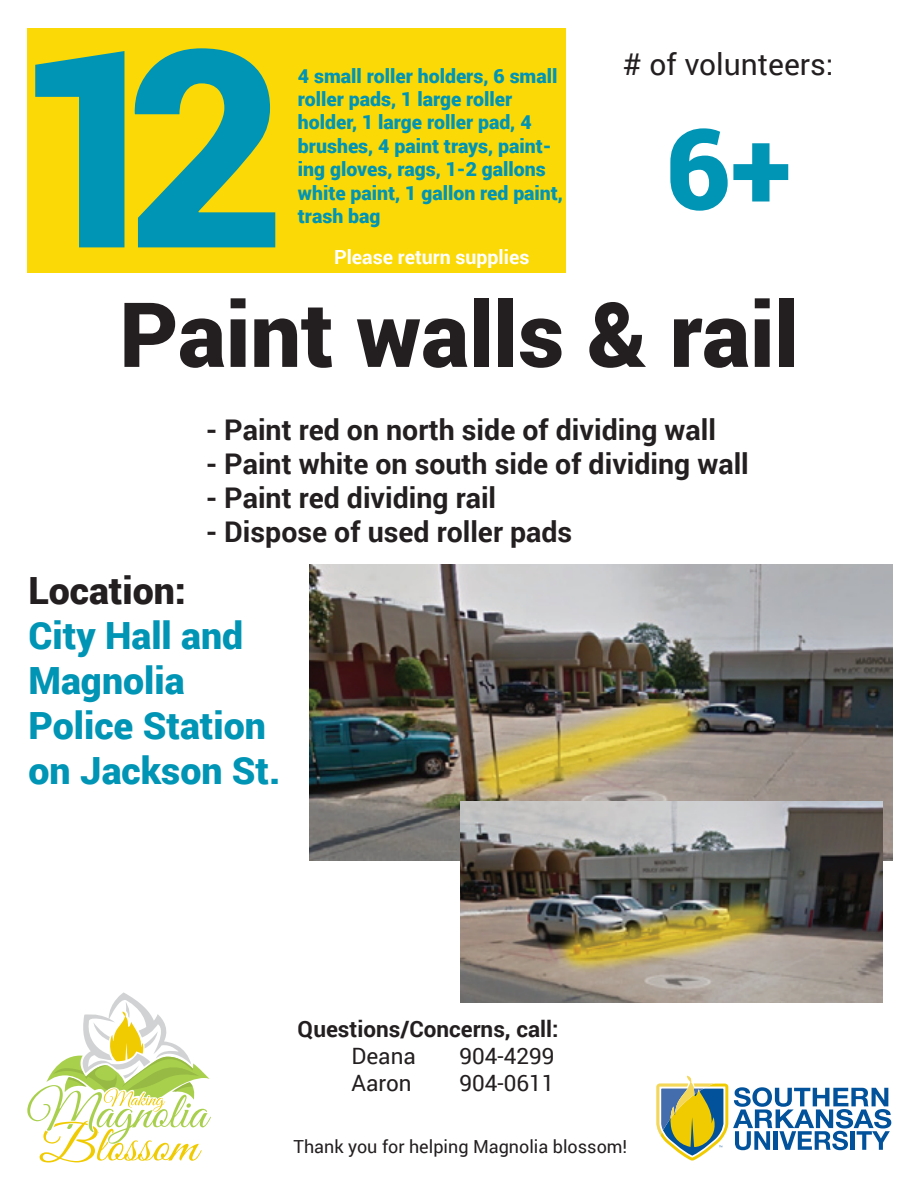
<style>
.page{position:relative;width:918px;height:1188px;background:#fff}
.page>*{position:absolute;margin:0;border:0;box-sizing:border-box;transform-origin:0 0}
.t1{font:900 276px "Roboto";color:#0094b5}
.t2{font:900 112.5px "Roboto";color:#0094b5}
.t3{font:900 90px "Roboto";color:#231f20}
.t4{font:900 37.5px/45px "Roboto";color:#0094b5}
.t5{font:900 37.5px "Roboto";color:#231f20}
.t6{font:30px "Roboto";color:#231f20}
.t7{font:700 28.5px "Roboto";color:#231f20}
.t8{font:22.5px "Roboto";color:#231f20}
.t9{font:700 22.5px "Roboto";color:#231f20}
.t10{font:900 19.5px/23.4px "Roboto";color:#0094b5}
.t11{font:700 19.5px "Roboto";color:#fff}
.t12{font:18px "Roboto";color:#231f20}
</style>
<div class="page">
<img style="left:310px;top:565px;width:582px;height:295px">
<div style="left:27px;top:28px;width:539px;height:245px;background:#fad906"></div>
<svg style="left:27px;top:992px;width:184px;height:170px"></svg>
<svg style="left:656px;top:1075px;width:235px;height:86px"></svg>
<img style="left:460px;top:801px;width:423px;height:202px">
<h1 class="t1" style="left:16px;top:-46px;width:271px">12</h1>
<p class="t10" style="left:298px;top:63px;width:267px">4 small roller holders, 6 small roller pads, 1 large roller holder, 1 large roller pad, 4 brushes, 4 paint trays, paint&shy;ing gloves, rags, 1-2 gallons white paint, 1 gallon red paint, trash bag</p>
<p class="t11" style="left:334px;top:244px;width:197px">Please return supplies</p>
<h3 class="t6" style="left:623px;top:43px;width:212px"># of volunteers:</h3>
<h2 class="t2" style="left:666px;top:90px;width:127px">6+</h2>
<h3 class="t3" style="left:119px;top:271px;width:681px">Paint walls &amp; rail</h3>
<h3 class="t7" style="left:206px;top:409px;width:512px">- Paint red on north side of dividing wall</h3>
<h3 class="t7" style="left:206px;top:444px;width:544px">- Paint white on south side of dividing wall</h3>
<h3 class="t7" style="left:206px;top:478px;width:292px">- Paint red dividing rail</h3>
<h3 class="t7" style="left:206px;top:512px;width:368px">- Dispose of used roller pads</h3>
<h3 class="t5" style="left:28px;top:564px;width:159px">Location:</h3>
<h3 class="t4" style="left:28px;top:612px;width:253px">City Hall and<br>Magnolia<br>Police Station on Jackson St.</h3>
<p class="t9" style="left:298px;top:1013px;width:262px">Questions/Concerns, call:</p>
<p class="t8" style="left:352px;top:1040px;width:66px">Deana</p>
<p class="t8" style="left:460px;top:1040px;width:96px">904-4299</p>
<p class="t8" style="left:352px;top:1067px;width:61px">Aaron</p>
<p class="t8" style="left:460px;top:1067px;width:96px">904-0611</p>
<p class="t12" style="left:294px;top:1134px;width:335px">Thank you for helping Magnolia blossom!</p>
</div>
